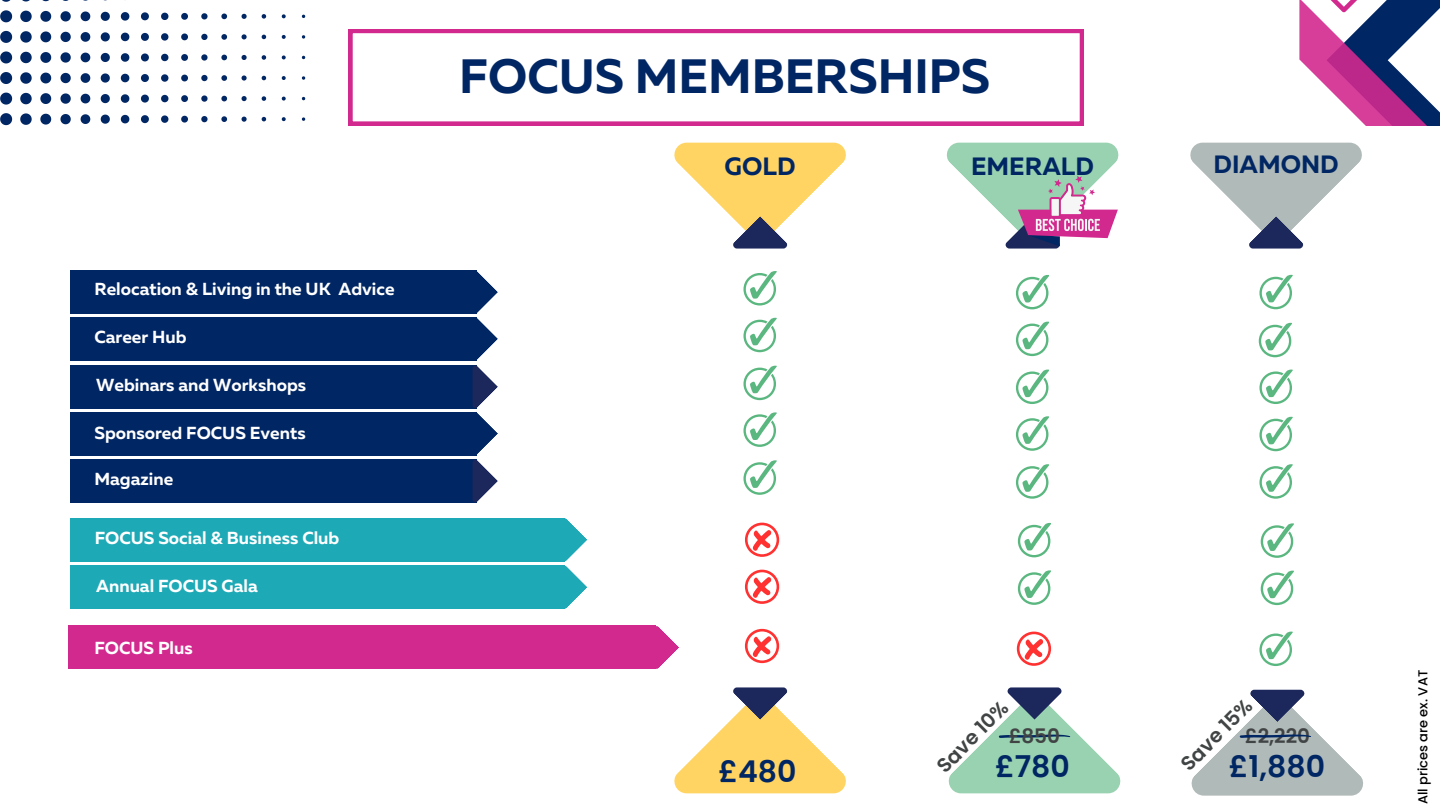
<style>
.page{position:relative;width:1440px;height:810px;background:#fff}
.page>*{position:absolute;margin:0;border:0;box-sizing:border-box;transform-origin:0 0}
.t1{font:700 48.1px "Muller";color:#002663}
.t2{font:600 30px "Poppins";color:#002663}
.t3{font:700 25px "Muller";color:#002663}
.t4{font:600 20px "Poppins";color:#414444}
.t5{font:700 17.4px "Muller";color:#fff}
.t6{font:500 13px "Poppins";color:#000}
</style>
<div class="page">
<svg style="left:0;top:113px;width:12px;height:12px"></svg>
<svg style="left:20px;top:113px;width:12px;height:12px"></svg>
<svg style="left:40px;top:114px;width:11px;height:11px"></svg>
<svg style="left:60px;top:114px;width:11px;height:10px"></svg>
<svg style="left:81px;top:114px;width:9px;height:10px"></svg>
<svg style="left:101px;top:115px;width:9px;height:9px"></svg>
<svg style="left:121px;top:115px;width:8px;height:8px"></svg>
<svg style="left:141px;top:115px;width:8px;height:8px"></svg>
<svg style="left:161px;top:115px;width:7px;height:8px"></svg>
<svg style="left:181px;top:116px;width:7px;height:7px"></svg>
<svg style="left:201px;top:116px;width:7px;height:6px"></svg>
<svg style="left:221px;top:116px;width:6px;height:6px"></svg>
<svg style="left:242px;top:117px;width:5px;height:5px"></svg>
<svg style="left:262px;top:117px;width:4px;height:4px"></svg>
<svg style="left:282px;top:117px;width:4px;height:4px"></svg>
<svg style="left:302px;top:117px;width:3px;height:4px"></svg>
<svg style="left:0;top:93px;width:12px;height:12px"></svg>
<svg style="left:20px;top:93px;width:12px;height:11px"></svg>
<svg style="left:40px;top:93px;width:11px;height:11px"></svg>
<svg style="left:60px;top:93px;width:11px;height:11px"></svg>
<svg style="left:81px;top:94px;width:9px;height:9px"></svg>
<svg style="left:101px;top:94px;width:9px;height:9px"></svg>
<svg style="left:121px;top:94px;width:8px;height:9px"></svg>
<svg style="left:141px;top:95px;width:8px;height:8px"></svg>
<svg style="left:161px;top:95px;width:7px;height:7px"></svg>
<svg style="left:181px;top:95px;width:7px;height:7px"></svg>
<svg style="left:201px;top:95px;width:7px;height:7px"></svg>
<svg style="left:221px;top:96px;width:6px;height:5px"></svg>
<svg style="left:242px;top:96px;width:5px;height:5px"></svg>
<svg style="left:262px;top:96px;width:4px;height:5px"></svg>
<svg style="left:282px;top:97px;width:4px;height:4px"></svg>
<svg style="left:0;top:72px;width:12px;height:12px"></svg>
<svg style="left:20px;top:72px;width:12px;height:12px"></svg>
<svg style="left:40px;top:73px;width:11px;height:10px"></svg>
<svg style="left:60px;top:73px;width:11px;height:10px"></svg>
<svg style="left:81px;top:73px;width:9px;height:10px"></svg>
<svg style="left:101px;top:73px;width:9px;height:10px"></svg>
<svg style="left:121px;top:74px;width:8px;height:8px"></svg>
<svg style="left:141px;top:74px;width:8px;height:8px"></svg>
<svg style="left:161px;top:74px;width:7px;height:8px"></svg>
<svg style="left:181px;top:75px;width:7px;height:6px"></svg>
<svg style="left:201px;top:75px;width:7px;height:6px"></svg>
<svg style="left:221px;top:75px;width:6px;height:6px"></svg>
<svg style="left:242px;top:75px;width:5px;height:6px"></svg>
<svg style="left:262px;top:76px;width:4px;height:4px"></svg>
<svg style="left:282px;top:76px;width:4px;height:4px"></svg>
<svg style="left:302px;top:76px;width:3px;height:4px"></svg>
<svg style="left:0;top:51px;width:12px;height:12px"></svg>
<svg style="left:20px;top:52px;width:12px;height:11px"></svg>
<svg style="left:40px;top:52px;width:11px;height:11px"></svg>
<svg style="left:60px;top:52px;width:11px;height:11px"></svg>
<svg style="left:81px;top:53px;width:9px;height:9px"></svg>
<svg style="left:101px;top:53px;width:9px;height:9px"></svg>
<svg style="left:121px;top:53px;width:8px;height:9px"></svg>
<svg style="left:141px;top:53px;width:8px;height:8px"></svg>
<svg style="left:161px;top:54px;width:7px;height:7px"></svg>
<svg style="left:181px;top:54px;width:7px;height:7px"></svg>
<svg style="left:201px;top:54px;width:7px;height:7px"></svg>
<svg style="left:221px;top:55px;width:6px;height:5px"></svg>
<svg style="left:242px;top:55px;width:5px;height:5px"></svg>
<svg style="left:262px;top:55px;width:4px;height:5px"></svg>
<svg style="left:282px;top:55px;width:4px;height:4px"></svg>
<svg style="left:0;top:31px;width:12px;height:12px"></svg>
<svg style="left:20px;top:31px;width:12px;height:12px"></svg>
<svg style="left:40px;top:31px;width:11px;height:11px"></svg>
<svg style="left:60px;top:32px;width:11px;height:10px"></svg>
<svg style="left:81px;top:32px;width:9px;height:10px"></svg>
<svg style="left:101px;top:32px;width:9px;height:9px"></svg>
<svg style="left:121px;top:33px;width:8px;height:8px"></svg>
<svg style="left:141px;top:33px;width:8px;height:8px"></svg>
<svg style="left:161px;top:33px;width:7px;height:8px"></svg>
<svg style="left:181px;top:33px;width:7px;height:7px"></svg>
<svg style="left:201px;top:34px;width:7px;height:6px"></svg>
<svg style="left:221px;top:34px;width:6px;height:6px"></svg>
<svg style="left:242px;top:34px;width:5px;height:5px"></svg>
<svg style="left:262px;top:35px;width:4px;height:4px"></svg>
<svg style="left:282px;top:35px;width:4px;height:4px"></svg>
<svg style="left:302px;top:35px;width:3px;height:4px"></svg>
<svg style="left:0;top:10px;width:12px;height:12px"></svg>
<svg style="left:20px;top:11px;width:12px;height:11px"></svg>
<svg style="left:40px;top:11px;width:11px;height:11px"></svg>
<svg style="left:60px;top:11px;width:11px;height:10px"></svg>
<svg style="left:81px;top:12px;width:9px;height:9px"></svg>
<svg style="left:101px;top:12px;width:9px;height:9px"></svg>
<svg style="left:121px;top:12px;width:8px;height:9px"></svg>
<svg style="left:141px;top:12px;width:8px;height:8px"></svg>
<svg style="left:161px;top:13px;width:7px;height:7px"></svg>
<svg style="left:181px;top:13px;width:7px;height:7px"></svg>
<svg style="left:201px;top:13px;width:7px;height:6px"></svg>
<svg style="left:221px;top:14px;width:6px;height:5px"></svg>
<svg style="left:242px;top:14px;width:5px;height:5px"></svg>
<svg style="left:262px;top:14px;width:4px;height:5px"></svg>
<svg style="left:282px;top:14px;width:4px;height:4px"></svg>
<svg style="left:2px;top:0;width:9px;height:2px"></svg>
<svg style="left:22px;top:0;width:8px;height:2px"></svg>
<svg style="left:349px;top:29px;width:734px;height:96px"></svg>
<svg style="left:669px;top:64px;width:182px;height:242px"></svg>
<div style="left:70px;top:317px;width:407px;height:44px;background:#002663"></div>
<svg style="left:1190px;top:0;width:250px;height:309px"></svg>
<svg style="left:743px;top:318px;width:33px;height:34px"></svg>
<svg style="left:1016px;top:322px;width:33px;height:34px"></svg>
<svg style="left:1259px;top:323px;width:33px;height:34px"></svg>
<div style="left:70px;top:365px;width:407px;height:43px;background:#002663"></div>
<svg style="left:743px;top:366px;width:33px;height:34px"></svg>
<svg style="left:1016px;top:370px;width:33px;height:34px"></svg>
<svg style="left:1259px;top:370px;width:33px;height:34px"></svg>
<div style="left:70px;top:412px;width:407px;height:43px;background:#002663"></div>
<svg style="left:743px;top:412px;width:33px;height:35px"></svg>
<svg style="left:1016px;top:416px;width:33px;height:35px"></svg>
<svg style="left:1259px;top:417px;width:33px;height:34px"></svg>
<div style="left:70px;top:459px;width:407px;height:44px;background:#002663"></div>
<svg style="left:452px;top:270px;width:46px;height:232px"></svg>
<svg style="left:743px;top:460px;width:33px;height:35px"></svg>
<svg style="left:1016px;top:464px;width:33px;height:35px"></svg>
<svg style="left:1259px;top:464px;width:33px;height:35px"></svg>
<div style="left:70px;top:271px;width:407px;height:43px;background:#002663"></div>
<div style="left:70px;top:518px;width:494px;height:43px;background:#1ea9b6"></div>
<svg style="left:1018px;top:523px;width:33px;height:34px"></svg>
<svg style="left:1261px;top:523px;width:33px;height:35px"></svg>
<div style="left:70px;top:566px;width:494px;height:43px;background:#1ea9b6"></div>
<svg style="left:541px;top:518px;width:46px;height:91px"></svg>
<svg style="left:1018px;top:570px;width:33px;height:35px"></svg>
<svg style="left:1261px;top:571px;width:33px;height:34px"></svg>
<div style="left:69px;top:626px;width:587px;height:43px;background:#d2298e"></div>
<svg style="left:745px;top:570px;width:34px;height:34px"></svg>
<svg style="left:745px;top:523px;width:34px;height:34px"></svg>
<svg style="left:942px;top:64px;width:177px;height:245px"></svg>
<svg style="left:633px;top:625px;width:213px;height:169px"></svg>
<svg style="left:948px;top:632px;width:173px;height:162px"></svg>
<svg style="left:1191px;top:632px;width:172px;height:164px"></svg>
<p class="t5" style="left:94px;top:282px;width:302px">Relocation &amp; Living in the UK Advice</p>
<p class="t5" style="left:94px;top:330px;width:94px">Career Hub</p>
<p class="t5" style="left:96px;top:377px;width:211px">Webinars and Workshops</p>
<p class="t5" style="left:94px;top:426px;width:213px">Sponsored FOCUS Events</p>
<p class="t5" style="left:94px;top:472px;width:80px">Magazine</p>
<p class="t5" style="left:95px;top:530px;width:246px">FOCUS Social &amp; Business Club</p>
<p class="t5" style="left:96px;top:578px;width:163px">Annual FOCUS Gala</p>
<p class="t5" style="left:94px;top:641px;width:100px">FOCUS Plus</p>
<h1 class="t1" style="left:459px;top:56px;width:533px">FOCUS MEMBERSHIPS</h1>
<h3 class="t3" style="left:725px;top:156px;width:72px">GOLD</h3>
<h3 class="t3" style="left:971px;top:156px;width:124px">EMERALD</h3>
<h3 class="t3" style="left:1213px;top:154px;width:127px">DIAMOND</h3>
<p class="t4" style="left:1174px;top:757px;width:93px;rotate:-45deg">Save 15%</p>
<p class="t4" style="left:930px;top:759px;width:93px;rotate:-45deg">Save 10%</p>
<p class="t4" style="left:1245px;top:722px;width:67px">£2,220</p>
<p class="t4" style="left:1008px;top:722px;width:53px">£850</p>
<h2 class="t2" style="left:718px;top:751px;width:80px">£480</h2>
<h2 class="t2" style="left:1229px;top:745px;width:98px">£1,880</h2>
<h2 class="t2" style="left:995px;top:745px;width:76px">£780</h2>
<p class="t6" style="left:1414px;top:804px;width:136px;rotate:-90deg">All prices are ex. VAT</p>
</div>
